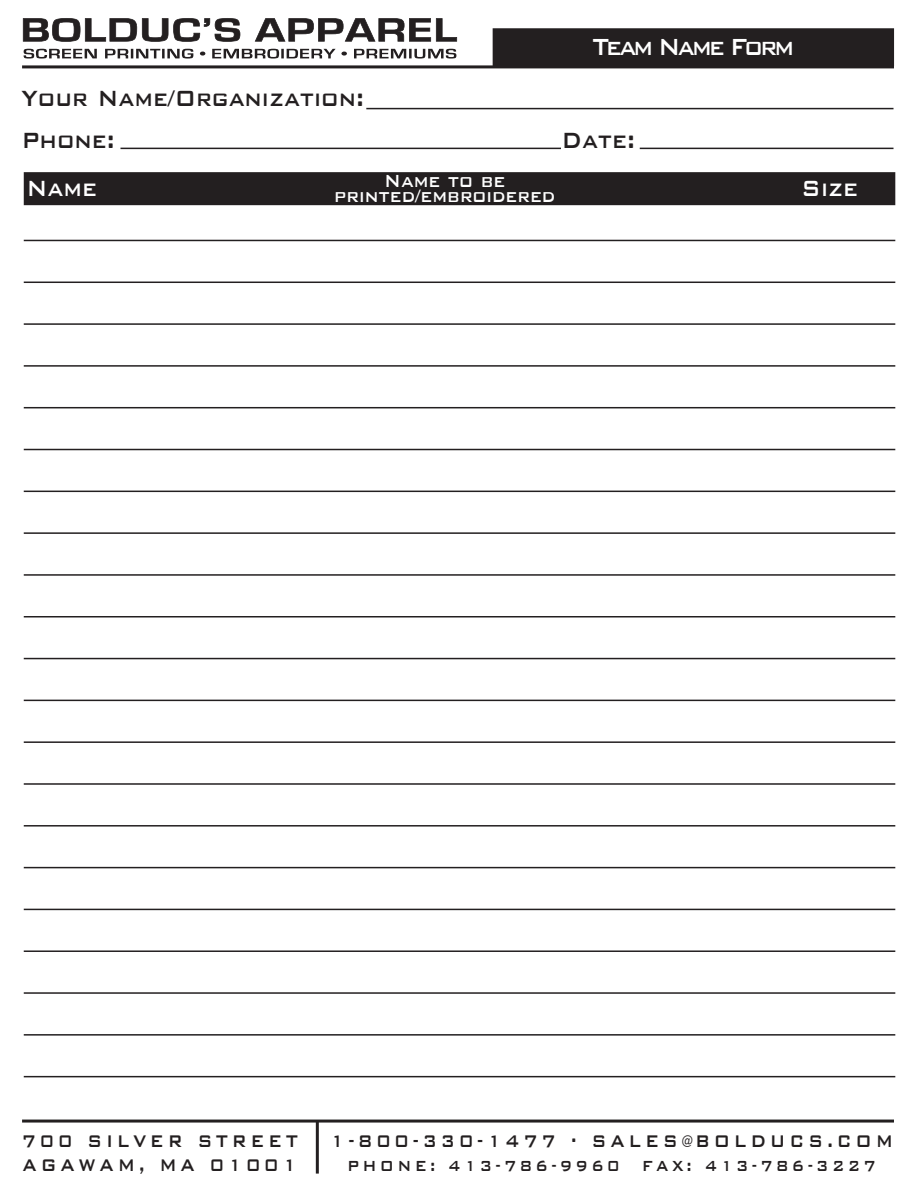
<style>
.page{position:relative;width:918px;height:1201px;background:#fff}
.page>*{position:absolute;margin:0;border:0;box-sizing:border-box;transform-origin:0 0}
.t1{font:500 31.05px "Bank Gothic";letter-spacing:-.1em;color:#fff;scale:.83 1}
.t2{font:500 29.4px/42px "Bank Gothic";color:#231f20;scale:.83 1}
.t3{font:500 29.4px "Bank Gothic";color:#fff;scale:.83 1}
.t4{font:500 23.4px "Bank Gothic";color:#fff;scale:.83 1}
.t5{font:500 22.5px/24px "Bank Gothic";letter-spacing:.2em;color:#231f20;scale:.83 1}
.t6{font:500 19.5px "Bank Gothic";letter-spacing:.2em;color:#231f20;scale:.83 1}
.s1{font-size:13.5px}
</style>
<div class="page">
<div style="left:24px;top:172px;width:871px;height:33px;background:#231f20"></div>
<div style="left:493px;top:28px;width:401px;height:38px;background:#231f20"></div>
<svg style="left:23px;top:18px;width:217px;height:24px"></svg>
<svg style="left:255px;top:18px;width:202px;height:24px"></svg>
<svg style="left:24px;top:49px;width:73px;height:9px"></svg>
<svg style="left:105px;top:49px;width:88px;height:9px"></svg>
<svg style="left:200px;top:52px;width:5px;height:4px"></svg>
<svg style="left:212px;top:49px;width:135px;height:9px"></svg>
<svg style="left:354px;top:49px;width:102px;height:9px"></svg>
<svg style="left:22px;top:1119px;width:872px;height:55px"></svg>
<svg style="left:22px;top:64px;width:873px;height:5px"></svg>
<svg style="left:366px;top:107px;width:528px;height:3px;background:#908e8e"></svg>
<svg style="left:639px;top:147px;width:255px;height:3px"></svg>
<svg style="left:120px;top:147px;width:441px;height:3px"></svg>
<svg style="left:23px;top:239px;width:873px;height:3px;background:#908e8f"></svg>
<svg style="left:23px;top:281px;width:873px;height:2px;background:#5c595a"></svg>
<svg style="left:23px;top:323px;width:873px;height:2px;background:#585556"></svg>
<svg style="left:23px;top:365px;width:873px;height:2px;background:#595656"></svg>
<svg style="left:23px;top:406px;width:873px;height:3px"></svg>
<svg style="left:23px;top:448px;width:873px;height:3px;background:#908e8f"></svg>
<svg style="left:23px;top:490px;width:873px;height:2px;background:#615e5f"></svg>
<svg style="left:23px;top:532px;width:873px;height:2px;background:#585556"></svg>
<svg style="left:23px;top:574px;width:873px;height:2px;background:#595656"></svg>
<svg style="left:23px;top:616px;width:873px;height:2px;background:#595657"></svg>
<svg style="left:23px;top:657px;width:873px;height:3px;background:#908e8f"></svg>
<svg style="left:23px;top:699px;width:873px;height:2px;background:#666364"></svg>
<svg style="left:23px;top:741px;width:873px;height:2px;background:#595556"></svg>
<hr style="left:23px;top:783px;width:873px;height:2px;background:#5b5859">
<svg style="left:23px;top:825px;width:873px;height:2px;background:#595656"></svg>
<svg style="left:23px;top:866px;width:873px;height:2px;background:#817e7f"></svg>
<svg style="left:23px;top:908px;width:873px;height:2px;background:#6b6969"></svg>
<svg style="left:23px;top:950px;width:873px;height:2px;background:#595656"></svg>
<svg style="left:23px;top:992px;width:873px;height:2px;background:#595656"></svg>
<svg style="left:23px;top:1034px;width:873px;height:1px"></svg>
<svg style="left:23px;top:1075px;width:873px;height:2px;background:#868484"></svg>
<h2 class="t2" style="left:22px;top:77px;width:414px">Your Name/Organization:<br>Phone:</h2>
<h1 class="t1" style="left:593px;top:30px;width:244px">Team Name Form</h1>
<h2 class="t2" style="left:562px;top:119px;width:90px">Date:</h2>
<p class="t4" style="left:384px;top:168px;width:147px">Name to be</p>
<p class="t4" style="left:334px;top:183px;width:268px">printed/embroidered</p>
<h2 class="t3" style="left:26px;top:173px;width:86px">Name</h2>
<h2 class="t3" style="left:801px;top:173px;width:70px">Size</h2>
<p class="t5" style="left:22px;top:1127px;width:334px">700 SILVER STREET<br>AGAWAM, MA 01001</p>
<p class="t5" style="left:330px;top:1127px;width:680px">1-800-330-1477 . SALES <span class="s1">@</span>BOLDUCS.COM</p>
<p class="t6" style="left:347px;top:1154px;width:639px">PHONE: 413-786-9960 FAX: 413-786-3227</p>
</div>
